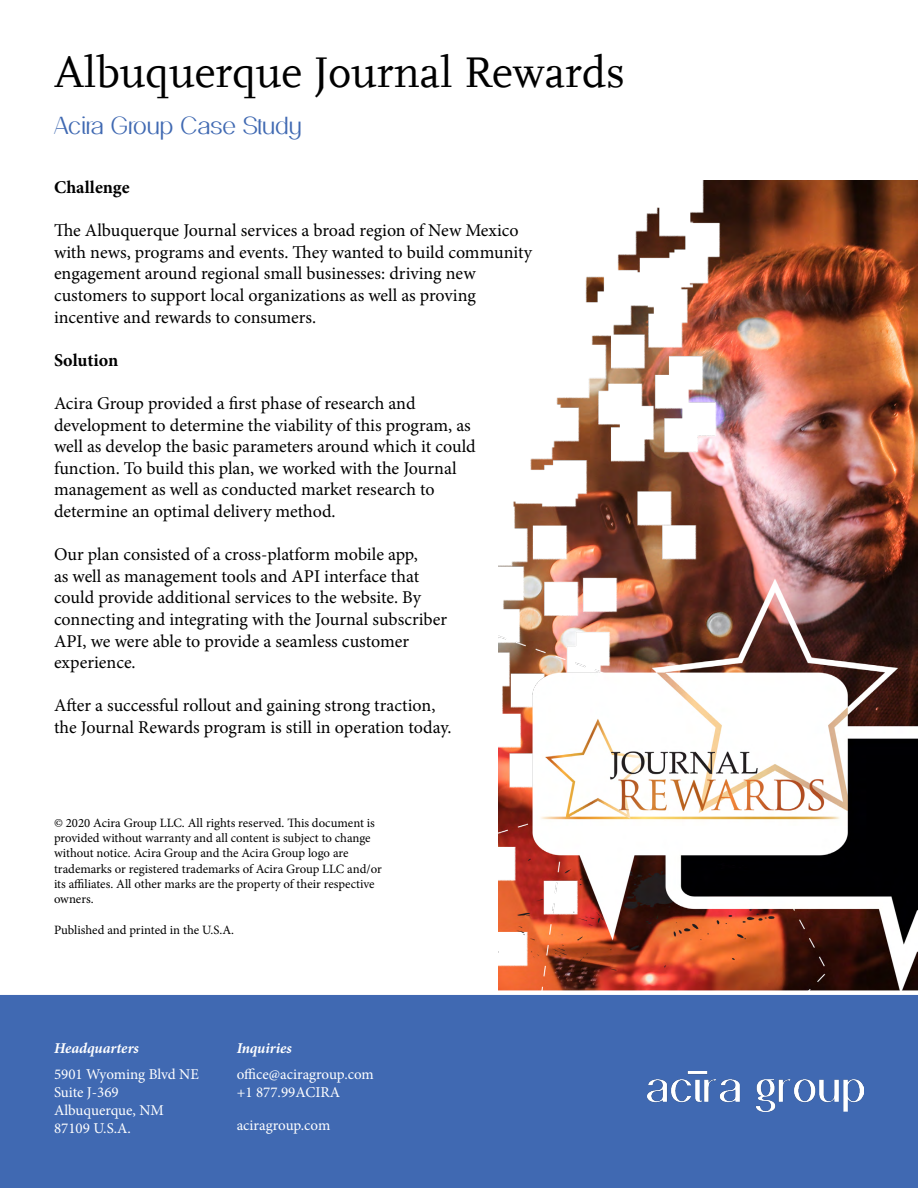
<style>
.page{position:relative;width:918px;height:1188px;background:#fff}
.page>*{position:absolute;margin:0;border:0;box-sizing:border-box;transform-origin:0 0}
.t1{font:45px "UB Scala";color:#000}
.t2{font:24px "Passion Sans P Dae";color:#4069b2}
.t3{font:18px/21.6px "Minion Pro";letter-spacing:-.005em;color:#000}
.t4{font:700 18px "Minion Pro";color:#000}
.t5{font:15px/18px "Minion Pro";color:#fff}
.t6{font:italic 700 15px "Minion Pro";letter-spacing:-.005em;color:#fff}
.t7{font:12.75px/15.3px "Minion Pro";letter-spacing:-.005em;color:#000}
</style>
<div class="page">
<img style="left:498px;top:180px;width:420px;height:810px">
<div style="left:0;top:990px;width:918px;height:198px;background:#4069b2"></div>
<img style="left:648px;top:1071px;width:216px;height:41px">
<h1 class="t1" style="left:54px;top:46px;width:573px">Albuquerque Journal Rewards</h1>
<h2 class="t2" style="left:54px;top:111px;width:249px">Acira Group Case Study</h2>
<p class="t4" style="left:54px;top:175px;width:77px">Challenge</p>
<p class="t3" style="left:54px;top:220px;width:479px">The Albuquerque Journal services a broad region of New Mexico with news, programs and events. They wanted to build community engagement around regional small businesses: driving new customers to support local organizations as well as proving incentive and rewards to consumers.</p>
<p class="t4" style="left:54px;top:347px;width:66px">Solution</p>
<p class="t3" style="left:54px;top:393px;width:423px">Acira Group provided a first phase of research and development to determine the viability of this program, as well as develop the basic parameters around which it could function. To build this plan, we worked with the Journal management as well as conducted market research to determine an optimal delivery method.</p>
<p class="t3" style="left:54px;top:544px;width:395px">Our plan consisted of a cross-platform mobile app,<br>as well as management tools and API interface that could provide additional services to the website. By connecting and integrating with the Journal subscriber API, we were able to provide a seamless customer experience.</p>
<p class="t3" style="left:54px;top:695px;width:399px">After a successful rollout and gaining strong traction, the Journal Rewards program is still in operation today.</p>
<p class="t7" style="left:54px;top:815px;width:329px">© 2020 Acira Group LLC. All rights reserved. This document is provided without warranty and all content is subject to change without notice. Acira Group and the Acira Group logo are trademarks or registered trademarks of Acira Group LLC and/or its affiliates. All other marks are the property of their respective owners.</p>
<p class="t7" style="left:54px;top:922px;width:182px">Published and printed in the U.S.A.</p>
<p class="t6" style="left:54px;top:1038px;width:86px">Headquarters</p>
<p class="t5" style="left:54px;top:1065px;width:146px">5901 Wyoming Blvd NE<br>Suite J-369<br>Albuquerque, NM<br>87109 U.S.A.</p>
<p class="t6" style="left:237px;top:1038px;width:57px">Inquiries</p>
<p class="t5" style="left:237px;top:1065px;width:139px">office@aciragroup.com +1 877.99ACIRA</p>
<p class="t5" style="left:237px;top:1116px;width:95px">aciragroup.com</p>
</div>
